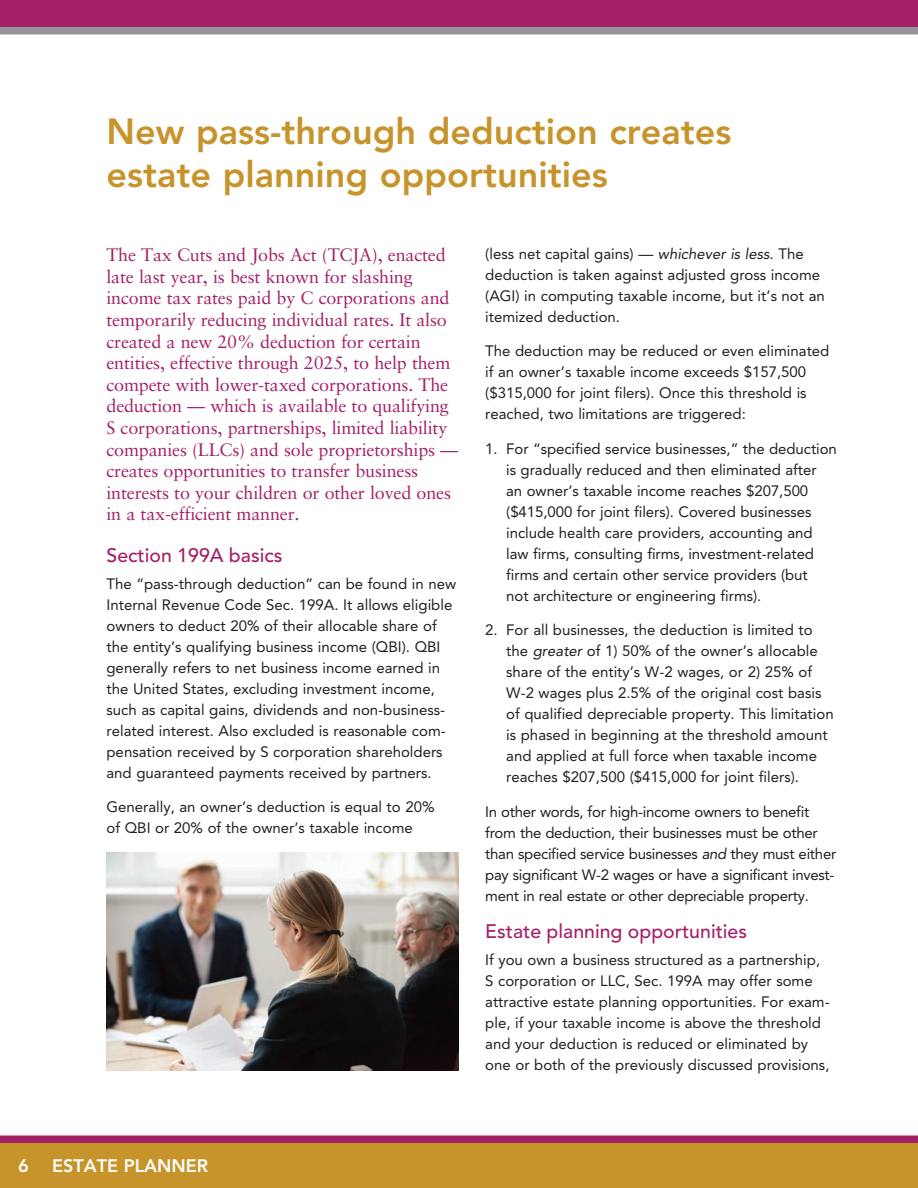
<style>
.page{position:relative;width:918px;height:1188px;background:#fff}
.page>*{position:absolute;margin:0;border:0;box-sizing:border-box;transform-origin:0 0}
.t1{font:800 36px/43.2px "Avenir LT Std";color:#c7932b}
.t2{font:500 19.5px "Avenir LT Std";color:#a42067}
.t3{font:18px/21.6px "Sabon LT Std";letter-spacing:-.01em;color:#a42067}
.t4{font:800 18px "Avenir LT Std";color:#fff}
.t5{font:15px/21px "Avenir LT Std";color:#231f20}
.t6{font:15px/21px "Avenir LT Std";letter-spacing:-.02em;color:#231f20}
.s1{font-style:italic}
</style>
<div class="page">
<div style="left:0;top:0;width:918px;height:27px;background:#a42067"></div>
<div style="left:0;top:27px;width:918px;height:7px;background:#939598"></div>
<div style="left:0;top:1136px;width:918px;height:7px;background:#a42067"></div>
<div style="left:0;top:1143px;width:918px;height:45px;background:#c7932b"></div>
<img style="left:106px;top:852px;width:352px;height:219px">
<h1 class="t1" style="left:106px;top:110px;width:627px">New pass-through deduction creates estate planning opportunities</h1>
<p class="t3" style="left:107px;top:244px;width:353px">The Tax Cuts and Jobs Act (TCJA), enacted late last year, is best known for slashing income tax rates paid by C corporations and temporarily reducing individual rates. It also created a new 20% deduction for certain entities, effective through 2025, to help them compete with lower-taxed corporations. The deduction — which is available to qualifying S corporations, partnerships, limited liability companies (LLCs) and sole proprietorships — creates opportunities to transfer business interests to your children or other loved ones in a tax-efficient manner.</p>
<h2 class="t2" style="left:106px;top:544px;width:177px">Section 199A basics</h2>
<p class="t5" style="left:106px;top:573px;width:351px">The “pass-through deduction” can be found in new Internal Revenue Code Sec. 199A. It allows eligible owners to deduct 20% of their allocable share of the entity’s qualifying business income (QBI). QBI generally refers to net business income earned in the United States, excluding investment income, such as capital gains, dividends and non-business&shy;related interest. Also excluded is reasonable com&shy;pensation received by S corporation shareholders and guaranteed payments received by partners.</p>
<p class="t5" style="left:106px;top:797px;width:330px">Generally, an owner’s deduction is equal to 20% of QBI or 20% of the owner’s taxable income</p>
<p class="t5" style="left:485px;top:243px;width:341px">(less net capital gains) — <span class="s1">whichever is less</span>. The deduction is taken against adjusted gross income (AGI) in computing taxable income, but it’s not an itemized deduction.</p>
<p class="t5" style="left:485px;top:341px;width:346px">The deduction may be reduced or even eliminated if an owner’s taxable income exceeds $157,500 ($315,000 for joint filers). Once this threshold is reached, two limitations are triggered:</p>
<p class="t5" style="left:506px;top:438px;width:332px;text-indent:-21px">1. For “specified service businesses,” the deduction is gradually reduced and then eliminated after<br>an owner’s taxable income reaches $207,500 ($415,000 for joint filers). Covered businesses include health care providers, accounting and law firms, consulting firms, investment-related firms and certain other service providers (but<br>not architecture or engineering firms).</p>
<p class="t5" style="left:506px;top:620px;width:329px;text-indent:-21px">2. For all businesses, the deduction is limited to the <span class="s1">greater</span> of 1) 50% of the owner’s allocable share of the entity’s W-2 wages, or 2) 25% of W-2 wages plus 2.5% of the original cost basis of qualified depreciable property. This limitation is phased in beginning at the threshold amount and applied at full force when taxable income reaches $207,500 ($415,000 for joint filers).</p>
<p class="t6" style="left:485px;top:801px;width:353px">In other words, for high-income owners to benefit from the deduction, their businesses must be other than specified service businesses <span class="s1">and</span> they must either pay significant W-2 wages or have a significant invest&shy;ment in real estate or other depreciable property.</p>
<h2 class="t2" style="left:485px;top:920px;width:263px">Estate planning opportunities</h2>
<p class="t5" style="left:485px;top:949px;width:346px">If you own a business structured as a partnership, S corporation or LLC, Sec. 199A may offer some attractive estate planning opportunities. For exam&shy;ple, if your taxable income is above the threshold and your deduction is reduced or eliminated by one or both of the previously discussed provisions,</p>
<p class="t4" style="left:18px;top:1155px;width:12px">6</p>
<p class="t4" style="left:52px;top:1155px;width:158px">ESTATE PLANNER</p>
</div>
